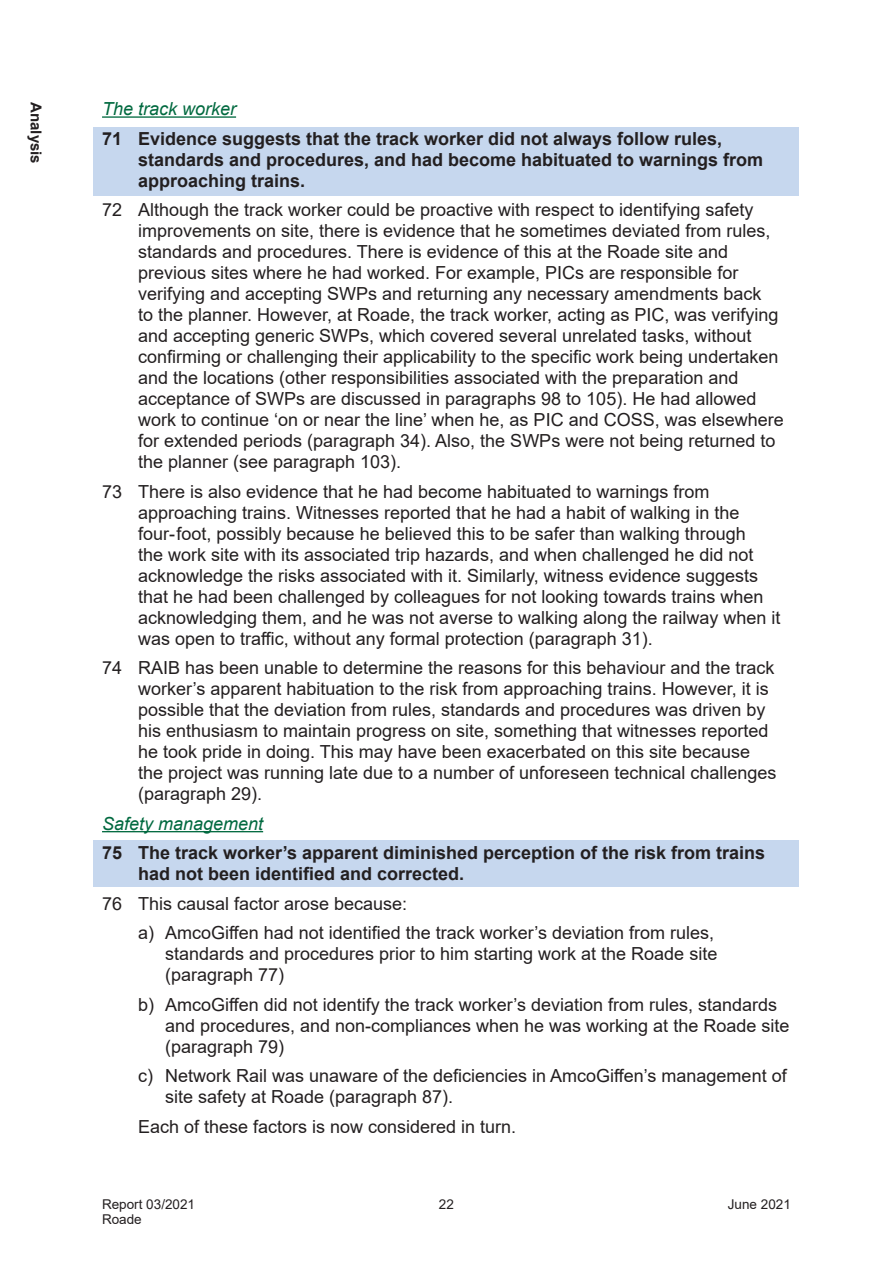
<style>
.page{position:relative;width:893px;height:1263px;background:#fff}
.page>*{position:absolute;margin:0;border:0;box-sizing:border-box;transform-origin:0 0}
.A_-_Body_Copy{font:18px/21px "Arial";color:#231f20}
.A_-_Body_Copy-2{font:700 18px/21px "Arial";color:#231f20}
.A_-_Sub_head_3{font:italic 18px "Arial";color:#00693f}
.t1{font:700 15px "Arial";color:#231f20}
.t2{font:13.5px/15px "Arial";color:#231f20}
</style>
<div class="page">
<div style="left:94px;top:840px;width:705px;height:47px;background:#c6d7ee"></div>
<div style="left:94px;top:128px;width:705px;height:68px;background:#c6d7ee"></div>
<hr style="left:102px;top:116px;width:134px;height:2px;background:#00693f">
<hr style="left:102px;top:831px;width:161px;height:1px;background:#00693f">
<p class="t1" style="left:47px;top:102px;width:63px;rotate:90deg">Analysis</p>
<h4 class="A_-_Sub_head_3" style="left:102px;top:97px;width:136px">The track worker</h4>
<p class="A_-_Body_Copy-2" style="left:138px;top:128px;width:627px;text-indent:-36px">71 Evidence suggests that the track worker did not always follow rules, standards and procedures, and had become habituated to warnings from approaching trains.</p>
<p class="A_-_Body_Copy" style="left:138px;top:199px;width:647px;text-indent:-36px">72 Although the track worker could be proactive with respect to identifying safety improvements on site, there is evidence that he sometimes deviated from rules, standards and procedures. There is evidence of this at the Roade site and previous sites where he had worked. For example, PICs are responsible for verifying and accepting SWPs and returning any necessary amendments back<br>to the planner. However, at Roade, the track worker, acting as PIC, was verifying and accepting generic SWPs, which covered several unrelated tasks, without confirming or challenging their applicability to the specific work being undertaken and the locations (other responsibilities associated with the preparation and acceptance of SWPs are discussed in paragraphs 98 to 105). He had allowed work to continue ‘on or near the line’ when he, as PIC and COSS, was elsewhere for extended periods (paragraph 34). Also, the SWPs were not being returned to the planner (see paragraph 103).</p>
<p class="A_-_Body_Copy" style="left:138px;top:481px;width:644px;text-indent:-36px">73 There is also evidence that he had become habituated to warnings from approaching trains. Witnesses reported that he had a habit of walking in the four- foot, possibly because he believed this to be safer than walking through<br>the work site with its associated trip hazards, and when challenged he did not acknowledge the risks associated with it. Similarly, witness evidence suggests that he had been challenged by colleagues for not looking towards trains when acknowledging them, and he was not averse to walking along the railway when it was open to traffic, without any formal protection (paragraph 31).</p>
<p class="A_-_Body_Copy" style="left:138px;top:657px;width:640px;text-indent:-36px">74 RAIB has been unable to determine the reasons for this behaviour and the track worker’s apparent habituation to the risk from approaching trains. However, it is possible that the deviation from rules, standards and procedures was driven by his enthusiasm to maintain progress on site, something that witnesses reported he took pride in doing. This may have been exacerbated on this site because the project was running late due to a number of unforeseen technical challenges (paragraph 29).</p>
<h4 class="A_-_Sub_head_3" style="left:102px;top:812px;width:163px">Safety management</h4>
<p class="A_-_Body_Copy-2" style="left:138px;top:843px;width:629px;text-indent:-36px">75 The track worker’s apparent diminished perception of the risk from trains had not been identified and corrected.</p>
<p class="A_-_Body_Copy" style="left:102px;top:893px;width:307px">76 This causal factor arose because:</p>
<p class="A_-_Body_Copy" style="left:165px;top:922px;width:554px;text-indent:-27px">a) AmcoGiffen had not identified the track worker’s deviation from rules, standards and procedures prior to him starting work at the Roade site (paragraph 77)</p>
<p class="A_-_Body_Copy" style="left:165px;top:994px;width:626px;text-indent:-27px">b) AmcoGiffen did not identify the track worker’s deviation from rules, standards and procedures, and non-compliances when he was working at the Roade site (paragraph 79)</p>
<p class="A_-_Body_Copy" style="left:165px;top:1065px;width:623px;text-indent:-27px">c) Network Rail was unaware of the deficiencies in AmcoGiffen’s management of site safety at Roade (paragraph 87).</p>
<p class="A_-_Body_Copy" style="left:138px;top:1116px;width:380px">Each of these factors is now considered in turn.</p>
<p class="t2" style="left:102px;top:1197px;width:95px">Report 03/2021<br>Roade</p>
<p class="t2" style="left:439px;top:1197px;width:17px">22</p>
<p class="t2" style="left:728px;top:1197px;width:65px">June 2021</p>
</div>
